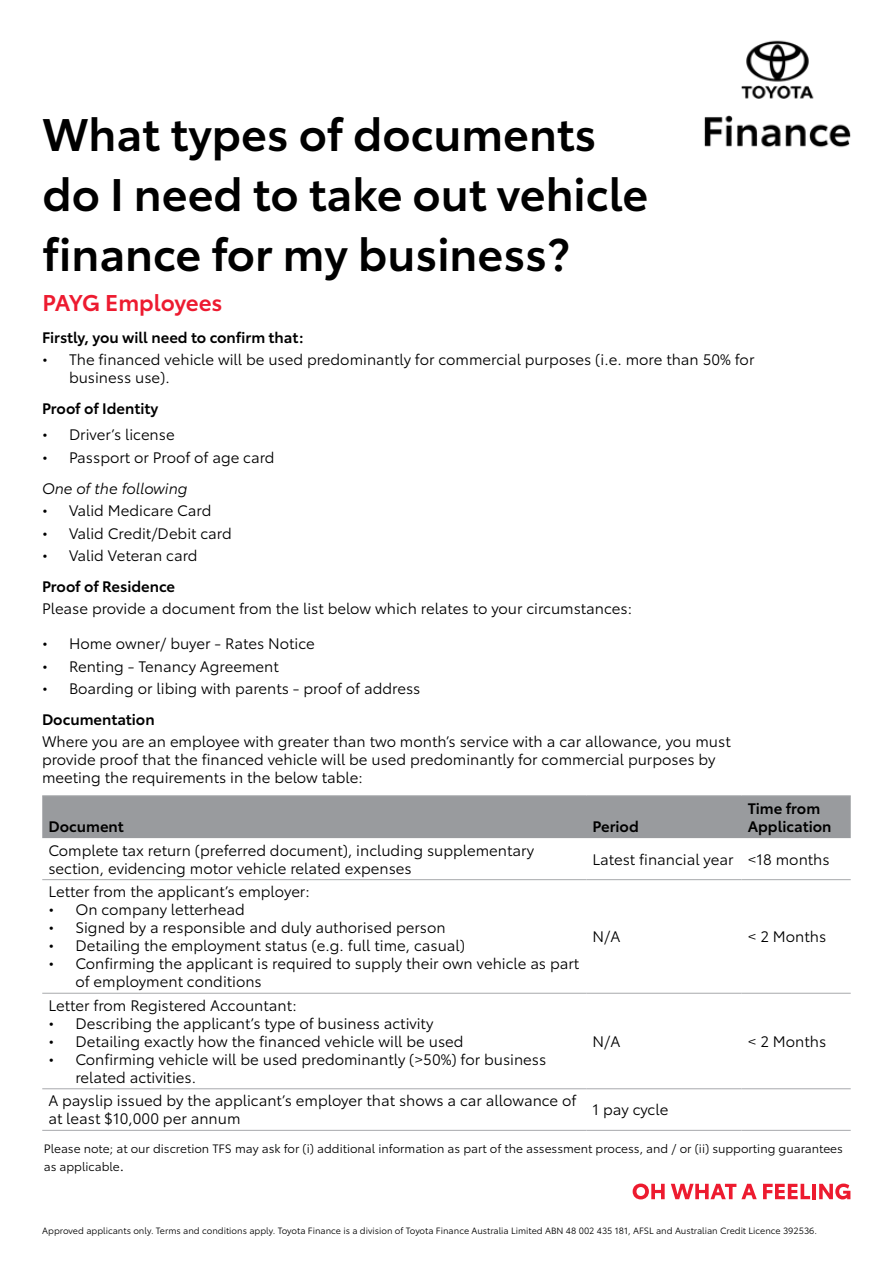
<style>
.page{position:relative;width:893px;height:1263px;background:#fff}
.page>*{position:absolute;margin:0;border:0;box-sizing:border-box;transform-origin:0 0}
.t1{font:600 45px/60px "Toyota Type";color:#000}
.t2{font:600 22.5px "Toyota Type";letter-spacing:-.01em;color:#ed1b30}
.t3{font:15px/18px "Toyota Type";color:#000}
.t4{font:600 15px/18px "Toyota Type";color:#000}
.t5{font:italic 15px "Toyota Type";color:#000}
.t6{font:12px/18px "Toyota Type";color:#000}
.t7{font:9px "Toyota Type";color:#000}
.s1{font-size:15px}
</style>
<div class="page">
<div style="left:42px;top:796px;width:809px;height:42px;background:#999b9e"></div>
<hr style="left:42px;top:795px;width:544px;height:1px;background:#a7a9ac">
<hr style="left:586px;top:795px;width:155px;height:1px;background:#a7a9ac">
<hr style="left:741px;top:795px;width:110px;height:1px;background:#a7a9ac">
<hr style="left:42px;top:1130px;width:544px;height:1px;background:#a7a9ac">
<hr style="left:586px;top:1130px;width:155px;height:1px;background:#a7a9ac">
<hr style="left:741px;top:1130px;width:110px;height:1px;background:#a7a9ac">
<hr style="left:42px;top:1088px;width:544px;height:1px;background:#a7a9ac">
<hr style="left:586px;top:1088px;width:155px;height:1px;background:#a7a9ac">
<hr style="left:741px;top:1088px;width:110px;height:1px;background:#a7a9ac">
<hr style="left:42px;top:993px;width:544px;height:1px;background:#a7a9ac">
<hr style="left:586px;top:993px;width:155px;height:1px;background:#a7a9ac">
<hr style="left:741px;top:993px;width:110px;height:1px;background:#a7a9ac">
<hr style="left:42px;top:879px;width:544px;height:1px;background:#a7a9ac">
<hr style="left:586px;top:879px;width:155px;height:1px;background:#a7a9ac">
<hr style="left:741px;top:879px;width:110px;height:1px;background:#a7a9ac">
<svg style="left:633px;top:1183px;width:32px;height:16px"></svg>
<svg style="left:671px;top:1184px;width:86px;height:15px"></svg>
<svg style="left:763px;top:1184px;width:47px;height:15px"></svg>
<hr style="left:812px;top:1184px;width:4px;height:15px;background:#ed1b2f">
<svg style="left:819px;top:1183px;width:31px;height:16px"></svg>
<img style="left:704px;top:40px;width:147px;height:108px">
<h1 class="t1" style="left:43px;top:101px;width:607px">What types of documents do I need to take out vehicle finance for my business?</h1>
<h2 class="t2" style="left:43px;top:286px;width:182px">PAYG Employees</h2>
<p class="t4" style="left:42px;top:327px;width:263px">Firstly, you will need to confirm that:</p>
<p class="t3" style="left:69px;top:349px;width:687px;text-indent:-27px">• The financed vehicle will be used predominantly for commercial purposes (i.e. more than 50% for business use).</p>
<p class="t4" style="left:42px;top:398px;width:118px">Proof of Identity</p>
<p class="t3" style="left:42px;top:425px;width:134px">• Driver’s license</p>
<p class="t3" style="left:42px;top:447px;width:234px">• Passport or Proof of age card</p>
<p class="t5" style="left:42px;top:477px;width:147px">One of the following</p>
<p class="t3" style="left:42px;top:501px;width:171px">• Valid Medicare Card</p>
<p class="t3" style="left:42px;top:523px;width:191px">• Valid Credit/Debit card</p>
<p class="t3" style="left:42px;top:546px;width:157px">• Valid Veteran card</p>
<p class="t4" style="left:42px;top:576px;width:135px">Proof of Residence</p>
<p class="t3" style="left:42px;top:599px;width:592px">Please provide a document from the list below which relates to your circumstances:</p>
<p class="t3" style="left:42px;top:634px;width:274px">• Home owner/ buyer - Rates Notice</p>
<p class="t3" style="left:42px;top:656px;width:238px">• Renting - Tenancy Agreement</p>
<p class="t3" style="left:42px;top:679px;width:380px">• Boarding or libing with parents - proof of address</p>
<p class="t4" style="left:42px;top:709px;width:114px">Documentation</p>
<p class="t3" style="left:42px;top:732px;width:690px">Where you are an employee with greater than two month’s service with a car allowance, you must provide proof that the financed vehicle will be used predominantly for commercial purposes by meeting the requirements in the below table:</p>
<p class="t4" style="left:48px;top:816px;width:77px">Document</p>
<p class="t4" style="left:592px;top:816px;width:48px">Period</p>
<p class="t4" style="left:748px;top:798px;width:85px">Time from<br>Application</p>
<p class="t3" style="left:48px;top:840px;width:487px">Complete tax return (preferred document), including supplementary section, evidencing motor vehicle related expenses</p>
<p class="t3" style="left:592px;top:849px;width:239px">Latest financial year &lt;18 months</p>
<p class="t3" style="left:48px;top:881px;width:263px">Letter from the applicant’s employer:</p>
<p class="t3" style="left:48px;top:899px;width:198px">• On company letterhead</p>
<p class="t3" style="left:48px;top:917px;width:399px">• Signed by a responsible and duly authorised person</p>
<p class="t3" style="left:48px;top:935px;width:418px">• Detailing the employment status (e.g. full time, casual)</p>
<p class="t3" style="left:75px;top:953px;width:505px;text-indent:-27px">• Confirming the applicant is required to supply their own vehicle as part of employment conditions</p>
<p class="t3" style="left:592px;top:926px;width:29px">N/A</p>
<p class="t3" style="left:748px;top:926px;width:80px">&lt; 2 Months</p>
<p class="t3" style="left:48px;top:995px;width:250px">Letter from Registered Accountant:</p>
<p class="t3" style="left:48px;top:1013px;width:386px">• Describing the applicant’s type of business activity</p>
<p class="t3" style="left:48px;top:1031px;width:417px">• Detailing exactly how the financed vehicle will be used</p>
<p class="t3" style="left:75px;top:1049px;width:472px;text-indent:-27px">• Confirming vehicle will be used predominantly (&gt;50%) for business related activities.</p>
<p class="t3" style="left:592px;top:1031px;width:29px">N/A</p>
<p class="t3" style="left:748px;top:1031px;width:80px">&lt; 2 Months</p>
<p class="t3" style="left:48px;top:1091px;width:530px">A payslip issued by the applicant’s employer that shows a car allowance of at least $10,000 per annum</p>
<p class="t3" style="left:592px;top:1100px;width:77px">1 pay cycle</p>
<p class="t6" style="left:44px;top:1139px;width:801px">Please note; at our discretion TFS may ask for (i) additional information as part of the assessment process, and / or (ii) supporting guarantees as applicable<span class="s1">.</span></p>
<p class="t7" style="left:42px;top:1224px;width:776px">Approved applicants only. Terms and conditions apply. Toyota Finance is a division of Toyota Finance Australia Limited ABN 48 002 435 181, AFSL and Australian Credit Licence 392536.</p>
</div>
